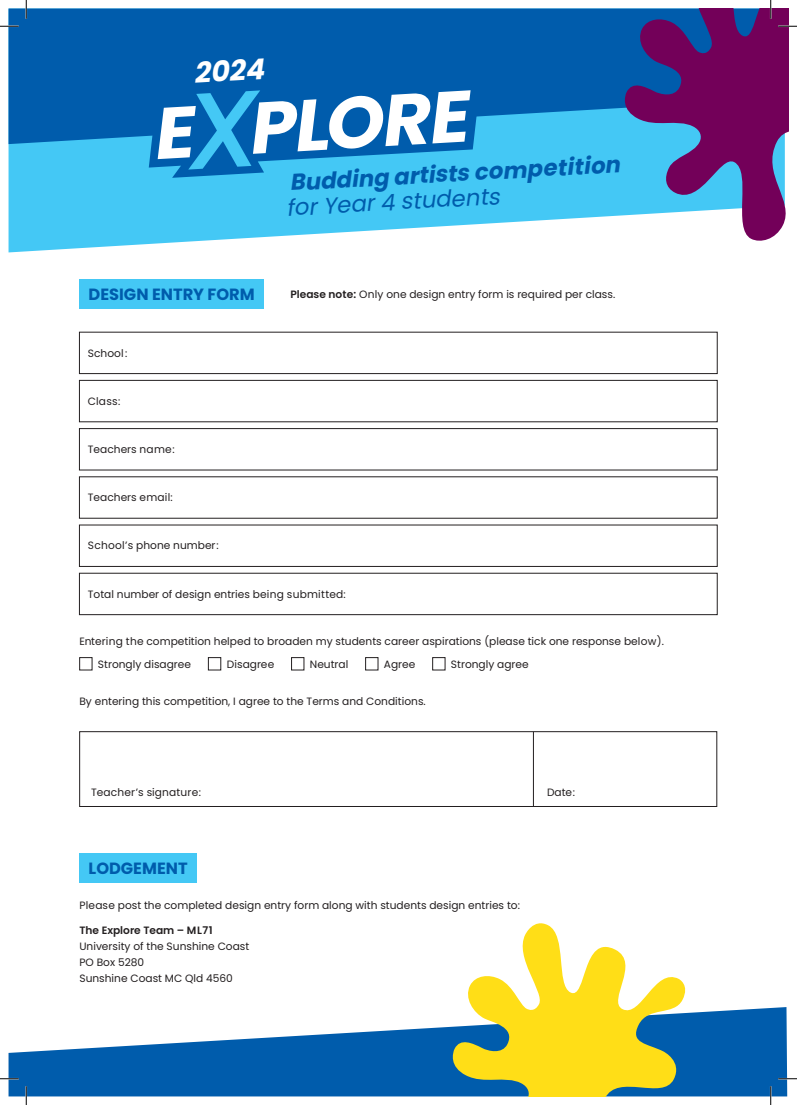
<style>
.page{position:relative;width:797px;height:1105px;background:#fff}
.page>*{position:absolute;margin:0;border:0;box-sizing:border-box;transform-origin:0 0}
.t1{font:italic 700 28.5px "Poppins";color:#fff}
.t2{font:italic 700 22.75px/25.4px "Poppins";color:#005cac}
.t3{font:700 16.25px "Poppins";color:#005cac}
.t4{font:10.62px/16.2px "Poppins";color:#231f20}
.t5{font:10.62px "Poppins";letter-spacing:.02em;color:#231f20}
.s1{font-weight:400}
.s2{font-weight:600}
</style>
<div class="page">
<div style="left:79px;top:657px;width:13px;height:13px;border:1px solid #231f20"></div>
<div style="left:208px;top:657px;width:13px;height:13px;border:1px solid #231f20"></div>
<div style="left:291px;top:657px;width:13px;height:13px;border:1px solid #231f20"></div>
<div style="left:365px;top:657px;width:13px;height:13px;border:1px solid #231f20"></div>
<div style="left:432px;top:657px;width:13px;height:13px;border:1px solid #231f20"></div>
<div style="left:79px;top:332px;width:638px;height:42px;border:1px solid #231f20"></div>
<div style="left:79px;top:380px;width:638px;height:42px;border:1px solid #231f20"></div>
<div style="left:79px;top:428px;width:638px;height:42px;border:1px solid #231f20"></div>
<div style="left:79px;top:525px;width:638px;height:42px;border:1px solid #231f20"></div>
<div style="left:79px;top:573px;width:638px;height:42px;border:1px solid #231f20"></div>
<div style="left:79px;top:731px;width:638px;height:76px;border:1px solid #231f20"></div>
<hr style="left:533px;top:732px;width:1px;height:74px;background:#231f20">
<svg style="left:9px;top:1007px;width:778px;height:89px;fill:#005cac"></svg>
<svg style="left:9px;top:144px;width:612px;height:108px;fill:#44c8f5"></svg>
<svg style="left:9px;top:9px;width:612px;height:135px;background:#0564b1"></svg>
<svg style="left:149px;top:82px;width:331px;height:96px"></svg>
<div style="left:79px;top:279px;width:185px;height:30px;background:#44c8f5"></div>
<div style="left:79px;top:853px;width:118px;height:30px;background:#44c8f5"></div>
<svg style="left:621px;top:9px;width:167px;height:232px;background:#695096"></svg>
<svg style="left:449px;top:923px;width:241px;height:173px;fill:#ffde17"></svg>
<svg style="left:0;top:25px;width:19px;height:2px"></svg>
<svg style="left:778px;top:25px;width:19px;height:2px"></svg>
<svg style="left:0;top:1078px;width:19px;height:1px"></svg>
<svg style="left:778px;top:1078px;width:19px;height:1px"></svg>
<svg style="left:25px;top:0;width:2px;height:19px"></svg>
<svg style="left:25px;top:1086px;width:2px;height:19px"></svg>
<svg style="left:770px;top:0;width:1px;height:19px"></svg>
<svg style="left:770px;top:1086px;width:1px;height:19px"></svg>
<p class="t1" style="left:193px;top:57px;width:72px;rotate:-3deg">2024</p>
<p class="t3" style="left:89px;top:285px;width:168px">DESIGN ENTRY FORM</p>
<p class="t4" style="left:88px;top:345px;width:41px">School :</p>
<p class="t4" style="left:88px;top:393px;width:34px">Class:</p>
<p class="t4" style="left:88px;top:441px;width:88px">Teachers name:</p>
<p class="t4" style="left:88px;top:489px;width:86px">Teachers email:</p>
<p class="t2" style="left:284px;top:170px;width:336px;rotate:-3deg">Budding artists competition <span class="s1">for Year 4 students</span></p>
<p class="t4" style="left:290px;top:286px;width:326px"><span class="s2">Please note:</span> Only one design entry form is required per class.</p>
<p class="t4" style="left:88px;top:538px;width:132px">School’s phone number:</p>
<p class="t4" style="left:88px;top:586px;width:259px">Total number of design entries being submitted:</p>
<p class="t4" style="left:79px;top:633px;width:586px">Entering the competition helped to broaden my students career aspirations (please tick one response below).</p>
<p class="t4" style="left:98px;top:656px;width:95px">Strongly disagree</p>
<p class="t4" style="left:227px;top:656px;width:49px">Disagree</p>
<p class="t4" style="left:310px;top:656px;width:40px">Neutral</p>
<p class="t4" style="left:384px;top:656px;width:33px">Agree</p>
<p class="t4" style="left:451px;top:656px;width:79px">Strongly agree</p>
<p class="t4" style="left:79px;top:693px;width:348px">By entering this competition, I agree to the Terms and Conditions.</p>
<p class="t5" style="left:91px;top:786px;width:112px">Teacher’s signature:</p>
<p class="t4" style="left:547px;top:784px;width:30px">Date:</p>
<p class="t3" style="left:89px;top:858px;width:101px">LODGEMENT</p>
<p class="t4" style="left:79px;top:897px;width:442px">Please post the completed design entry form along with students design entries to:</p>
<p class="t4" style="left:79px;top:922px;width:171px"><span class="s2">The Explore Team – ML71<br></span>University of the Sunshine Coast<br>PO Box 5280<br>Sunshine Coast MC Qld 4560</p>
</div>
